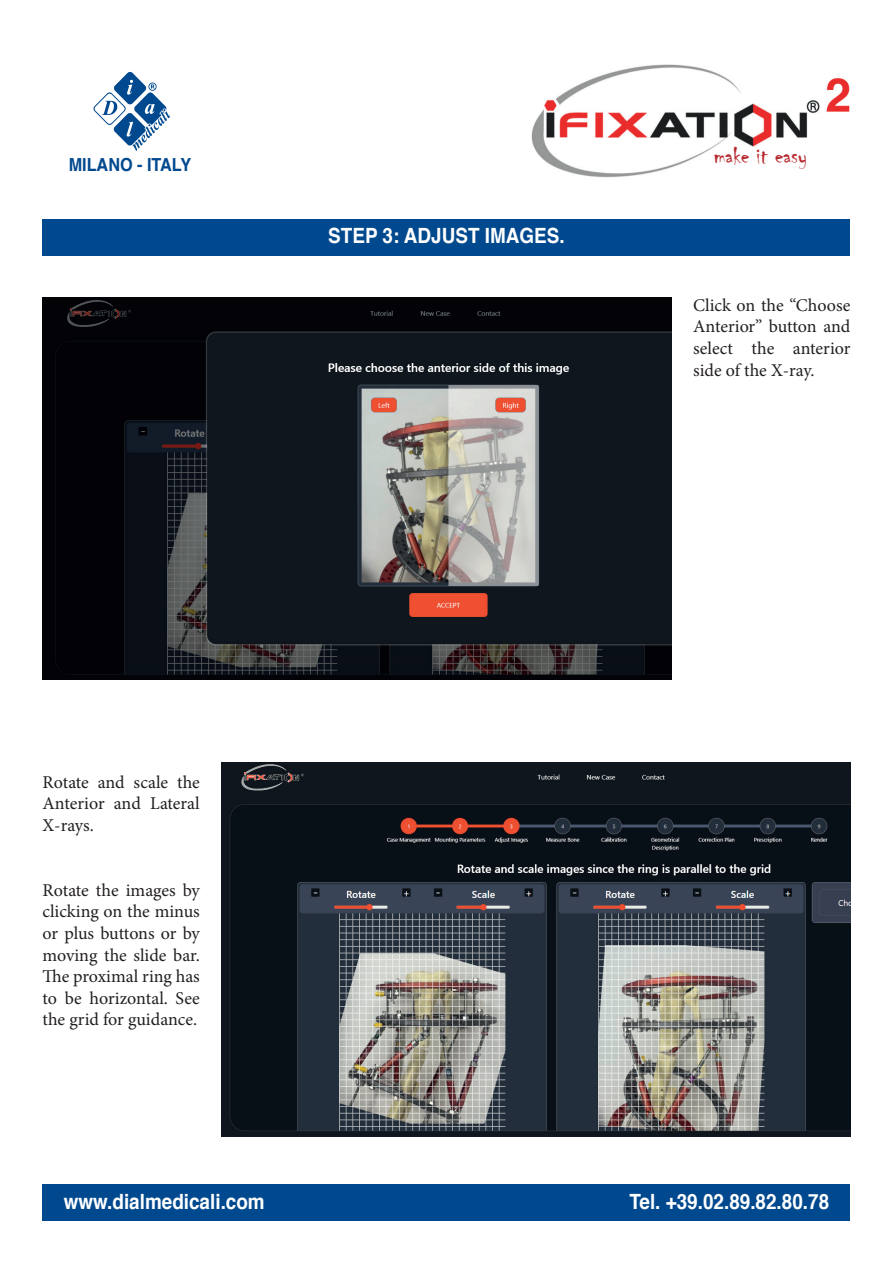
<style>
.page{position:relative;width:893px;height:1263px;background:#fff}
.page>*{position:absolute;margin:0;border:0;box-sizing:border-box;transform-origin:0 0}
.t1{font:25.5px "Chiller";color:#b7282e}
.t2{font:700 21px "Helvetica";color:#fff;scale:.9 1}
.t3{font:18px/21.6px "Minion Pro";letter-spacing:-.005em;color:#231f20;text-align:justify}
.t4{font:700 18px "Helvetica";color:#01498e;scale:.9 1}
</style>
<div class="page">
<div style="left:43px;top:219px;width:807px;height:36px;background:#01498e"></div>
<img style="left:93px;top:71px;width:77px;height:80px">
<div style="left:43px;top:1184px;width:807px;height:36px;background:#01498e"></div>
<img style="left:531px;top:64px;width:319px;height:114px">
<img style="left:43px;top:298px;width:629px;height:382px">
<img style="left:221px;top:763px;width:629px;height:373px">
<p class="t4" style="left:69px;top:150px;width:138px">MILANO - ITALY</p>
<p class="t2" style="left:328px;top:219px;width:264px">STEP 3: ADJUST IMAGES.</p>
<h1 class="t1" style="left:714px;top:141px;width:95px">make it easy</h1>
<p class="t3" style="left:693px;top:294px;width:159px">Click on the “Choose Anterior” button and select the anterior side of the X-ray.</p>
<p class="t3" style="left:43px;top:771px;width:159px">Rotate and scale the Anterior and Lateral X-rays.</p>
<p class="t3" style="left:43px;top:879px;width:159px;text-align:right">Rotate the images by clicking on the minus or plus buttons or by moving the slide bar. e proximal ring has<br>to be horizontal. See the grid for guidance.</p>
<p class="t2" style="left:43px;top:1184px;width:225px">www.dialmedicali.com</p>
<p class="t2" style="left:645px;top:1184px;width:230px">info@dialmedicali.com</p>
<p class="t2" style="left:64px;top:1184px;width:225px">www.dialmedicali.com</p>
<p class="t2" style="left:629px;top:1184px;width:224px">Tel. +39.02.89.82.80.78</p>
</div>
